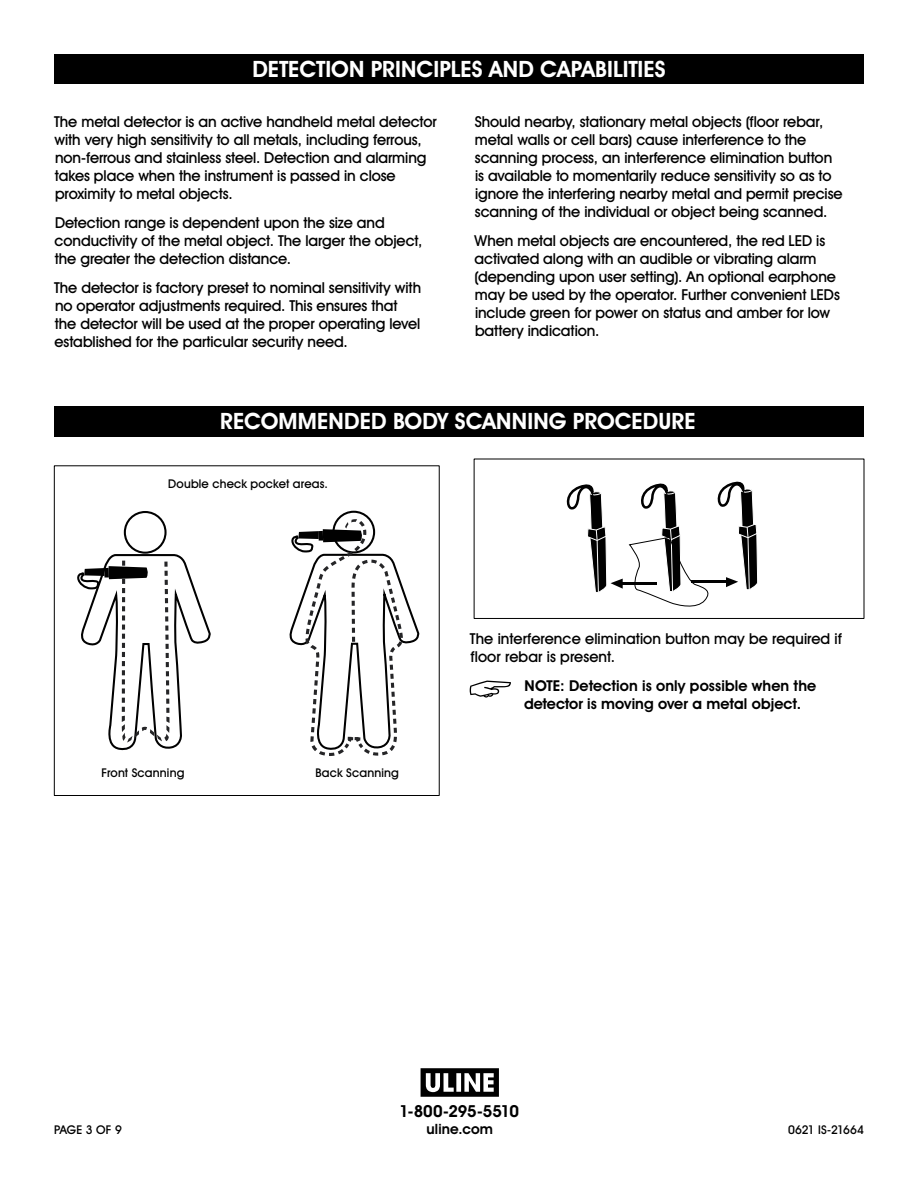
<style>
.page{position:relative;width:918px;height:1188px;background:#fff}
.page>*{position:absolute;margin:0;border:0;box-sizing:border-box;transform-origin:0 0}
.t1{font:700 22.5px "Uline Two Knine";letter-spacing:.005em;color:#fff}
.t2{font:700 16.5px "Uline Two Knine";letter-spacing:-.015em;color:#000}
.t3{font:15px/18px "Uline Two Knine";letter-spacing:-.005em;color:#000}
.t4{font:700 15px/18px "Uline Two Knine";letter-spacing:.005em;color:#000}
.t5{font:700 14.25px "Uline Two Knine";letter-spacing:.01em;color:#000}
.t6{font:12px "Uline Two Knine";letter-spacing:.01em;color:#000}
.t7{font:12px "Uline Two Knine";letter-spacing:-.01em;color:#000}
</style>
<div class="page">
<svg style="left:470px;top:681px;width:41px;height:17px"></svg>
<div style="left:54px;top:54px;width:810px;height:30px;background:#000"></div>
<div style="left:54px;top:406px;width:810px;height:30px;background:#000"></div>
<div style="left:124px;top:511px;width:43px;height:43px;border:2px solid #010101;border-radius:50%"></div>
<svg style="left:77px;top:553px;width:134px;height:198px"></svg>
<div style="left:332px;top:511px;width:43px;height:42px;border:2px solid #010101;border-radius:50%"></div>
<svg style="left:289px;top:519px;width:131px;height:237px"></svg>
<div style="left:54px;top:465px;width:386px;height:331px;border:1px solid #000"></div>
<svg style="left:566px;top:484px;width:57px;height:108px"></svg>
<hr style="left:623px;top:582px;width:34px;height:3px;background:#010101">
<svg style="left:629px;top:481px;width:129px;height:126px"></svg>
<div style="left:474px;top:459px;width:390px;height:160px;border:1px solid #000"></div>
<svg style="left:421px;top:1068px;width:78px;height:29px"></svg>
<h1 class="t1" style="left:252px;top:56px;width:415px">DETECTION PRINCIPLES AND CAPABILITIES</h1>
<p class="t3" style="left:54px;top:113px;width:384px">The metal detector is an active handheld metal detector with very high sensitivity to all metals, including ferrous, non-ferrous and stainless steel. Detection and alarming takes place when the instrument is passed in close proximity to metal objects.</p>
<p class="t3" style="left:55px;top:214px;width:369px">Detection range is dependent upon the size and conductivity of the metal object. The larger the object, the greater the detection distance.</p>
<p class="t3" style="left:54px;top:278px;width:368px">The detector is factory preset to nominal sensitivity with no operator adjustments required. This ensures that the detector will be used at the proper operating level established for the particular security need.</p>
<p class="t3" style="left:475px;top:113px;width:370px">Should nearby, stationary metal objects (floor rebar, metal walls or cell bars) cause interference to the scanning process, an interference elimination button is available to momentarily reduce sensitivity so as to ignore the interfering nearby metal and permit precise scanning of the individual or object being scanned.</p>
<p class="t3" style="left:475px;top:232px;width:367px">When metal objects are encountered, the red LED is activated along with an audible or vibrating alarm (depending upon user setting). An optional earphone may be used by the operator. Further convenient LEDs include green for power on status and amber for low battery indication.</p>
<h1 class="t1" style="left:220px;top:408px;width:477px">RECOMMENDED BODY SCANNING PROCEDURE</h1>
<p class="t6" style="left:168px;top:476px;width:161px">Double check pocket areas.</p>
<p class="t6" style="left:102px;top:766px;width:84px">Front Scanning</p>
<p class="t6" style="left:315px;top:766px;width:85px">Back Scanning</p>
<p class="t3" style="left:470px;top:630px;width:374px">The interference elimination button may be required if floor rebar is present.</p>
<p class="t4" style="left:524px;top:677px;width:294px">NOTE: Detection is only possible when the detector is moving over a metal object.</p>
<p class="t2" style="left:399px;top:1101px;width:121px">1-800-295-5510</p>
<p class="t5" style="left:427px;top:1120px;width:68px">uline.com</p>
<p class="t6" style="left:54px;top:1122px;width:69px">PAGE 3 OF 9</p>
<p class="t7" style="left:788px;top:1122px;width:77px">0621 IS-21664</p>
</div>
